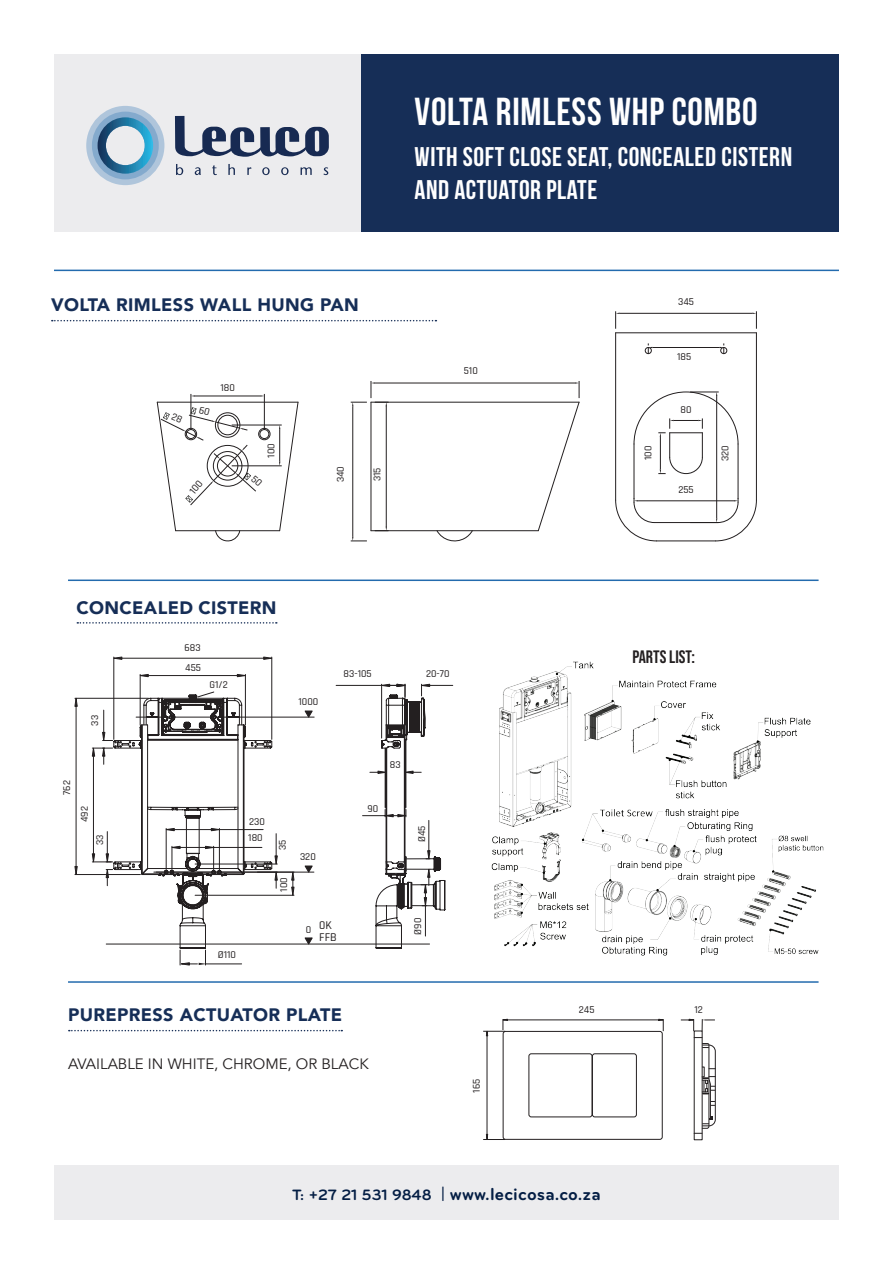
<style>
.page{position:relative;width:893px;height:1263px;background:#fff}
.page>*{position:absolute;margin:0;border:0;box-sizing:border-box;transform-origin:0 0}
.t1{font:39px "Bebas Neue";letter-spacing:.02em;color:#fff}
.t2{font:27px/32.4px "Bebas Neue";letter-spacing:.02em;color:#fff}
.t3{font:900 18px "Avenir";letter-spacing:.02em;color:#162e57}
.t4{font:700 18px "Bryant";letter-spacing:.01em;color:#041e44}
.t5{font:700 18px "Bebas Neue Pro";color:#231f20}
.t6{font:15px "Avenir";color:#231f20}
.t7{font:500 12px/12px "Rajdhani";color:#231f20}
.t8{font:500 10.5px/16.6px "Rajdhani";color:#231f20}
.s1{font-size:15.6px}
</style>
<div class="page">
<div style="left:54px;top:1166px;width:785px;height:54px;background:#ececee"></div>
<hr style="left:68px;top:981px;width:751px;height:2px;background:#236bae">
<svg style="left:69px;top:1030px;width:273px;height:1px"></svg>
<hr style="left:68px;top:579px;width:751px;height:2px;background:#236bae">
<img style="left:491px;top:661px;width:333px;height:295px">
<div style="left:768px;top:745px;width:65px;height:71px;background:#fff"></div>
<hr style="left:75px;top:698px;width:73px;height:1px;background:#231f20">
<hr style="left:75px;top:874px;width:65px;height:1px;background:#231f20">
<hr style="left:76px;top:706px;width:1px;height:160px;background:#231f20">
<svg style="left:75px;top:698px;width:3px;height:9px"></svg>
<svg style="left:75px;top:866px;width:3px;height:8px"></svg>
<hr style="left:271px;top:657px;width:1px;height:82px;background:#231f20">
<hr style="left:114px;top:657px;width:1px;height:82px;background:#231f20">
<hr style="left:122px;top:658px;width:142px;height:1px;background:#231f20">
<svg style="left:263px;top:657px;width:9px;height:3px"></svg>
<svg style="left:113px;top:657px;width:9px;height:3px"></svg>
<svg style="left:92px;top:674px;width:361px;height:291px"></svg>
<svg style="left:77px;top:622px;width:200px;height:2px"></svg>
<hr style="left:54px;top:270px;width:785px;height:1px;background:#236bae">
<div style="left:54px;top:54px;width:307px;height:177px;background:#ececee"></div>
<div style="left:361px;top:54px;width:478px;height:177px;background:#162e57"></div>
<div style="left:503px;top:1031px;width:159px;height:108px;border:1px solid #231f20;border-radius:2px"></div>
<div style="left:528px;top:1053px;width:64px;height:64px;border:1px solid #231f20;border-radius:2px"></div>
<div style="left:592px;top:1053px;width:45px;height:64px;border:1px solid #231f20;border-radius:2px"></div>
<hr style="left:507px;top:1020px;width:152px;height:1px;background:#231f20">
<svg style="left:658px;top:1019px;width:6px;height:12px"></svg>
<hr style="left:487px;top:1036px;width:1px;height:99px;background:#231f20">
<svg style="left:483px;top:1019px;width:25px;height:17px"></svg>
<svg style="left:483px;top:1134px;width:22px;height:6px"></svg>
<svg style="left:694px;top:1037px;width:22px;height:97px"></svg>
<svg style="left:681px;top:1019px;width:14px;height:12px"></svg>
<svg style="left:702px;top:1019px;width:13px;height:12px"></svg>
<svg style="left:52px;top:320px;width:384px;height:1px"></svg>
<hr style="left:615px;top:333px;width:1px;height:167px;background:#231f20">
<hr style="left:756px;top:333px;width:1px;height:167px;background:#231f20">
<hr style="left:616px;top:332px;width:140px;height:1px;background:#231f20">
<hr style="left:656px;top:540px;width:60px;height:1px;background:#231f20">
<hr style="left:654px;top:522px;width:64px;height:1px;background:#231f20">
<hr style="left:633px;top:444px;width:1px;height:58px;background:#231f20">
<hr style="left:738px;top:444px;width:1px;height:58px;background:#231f20">
<div style="left:645px;top:347px;width:7px;height:7px;border:1px solid #231f20;border-radius:50%"></div>
<div style="left:720px;top:347px;width:7px;height:7px;border:1px solid #231f20;border-radius:50%"></div>
<hr style="left:620px;top:313px;width:132px;height:1px;background:#231f20">
<svg style="left:615px;top:311px;width:5px;height:18px"></svg>
<svg style="left:752px;top:311px;width:5px;height:18px"></svg>
<hr style="left:652px;top:347px;width:68px;height:1px;background:#231f20">
<svg style="left:648px;top:343px;width:4px;height:11px"></svg>
<svg style="left:720px;top:343px;width:4px;height:11px"></svg>
<hr style="left:716px;top:396px;width:1px;height:122px;background:#231f20">
<hr style="left:638px;top:500px;width:96px;height:1px;background:#231f20">
<svg style="left:615px;top:498px;width:42px;height:44px"></svg>
<svg style="left:690px;top:498px;width:67px;height:44px"></svg>
<svg style="left:633px;top:391px;width:106px;height:84px"></svg>
<hr style="left:371px;top:402px;width:208px;height:1px;background:#231f20">
<hr style="left:371px;top:530px;width:167px;height:1px;background:#231f20">
<hr style="left:370px;top:402px;width:1px;height:129px;background:#231f20">
<svg style="left:436px;top:530px;width:38px;height:12px"></svg>
<hr style="left:386px;top:406px;width:1px;height:121px;background:#231f20">
<hr style="left:375px;top:383px;width:200px;height:1px;background:#231f20">
<svg style="left:537px;top:381px;width:43px;height:151px"></svg>
<hr style="left:352px;top:406px;width:1px;height:131px;background:#231f20">
<svg style="left:351px;top:381px;width:37px;height:25px"></svg>
<svg style="left:351px;top:537px;width:16px;height:5px"></svg>
<hr style="left:191px;top:394px;width:1px;height:36px;background:#231f20">
<hr style="left:264px;top:394px;width:1px;height:36px;background:#231f20">
<svg style="left:175px;top:116px;width:154px;height:59px"></svg>
<svg style="left:86px;top:106px;width:78px;height:79px"></svg>
<svg style="left:156px;top:395px;width:143px;height:147px"></svg>
<h1 class="t1" style="left:415px;top:90px;width:345px">VOLTA RIMLESS WHP COMBO</h1>
<h2 class="t2" style="left:415px;top:140px;width:379px">WITH SOFT CLOSE SEAT, CONCEALED CISTERN<br>AND ACTUATOR PLATE</h2>
<h3 class="t3" style="left:51px;top:290px;width:309px">VOLTA RIMLESS WALL HUNG PAN</h3>
<p class="t8" style="left:678px;top:294px;width:17px">345</p>
<p class="t8" style="left:220px;top:380px;width:16px">180</p>
<p class="t8" style="left:263px;top:458px;width:16px;rotate:-90deg">100</p>
<p class="t8" style="left:332px;top:482px;width:18px;rotate:-90deg">340</p>
<p class="t8" style="left:369px;top:481px;width:15px;rotate:-90deg">315</p>
<p class="t8" style="left:464px;top:363px;width:15px">510</p>
<p class="t8" style="left:677px;top:348px;width:16px">185</p>
<p class="t8" style="left:680px;top:402px;width:12px">80</p>
<p class="t8" style="left:640px;top:460px;width:16px;rotate:-90deg">100</p>
<p class="t8" style="left:717px;top:461px;width:17px;rotate:-90deg">320</p>
<p class="t8" style="left:678px;top:482px;width:17px">255</p>
<h3 class="t3" style="left:77px;top:592px;width:202px">CONCEALED CISTERN</h3>
<p class="t8" style="left:87px;top:725px;width:12px;rotate:-90deg">33</p>
<p class="t8" style="left:59px;top:795px;width:16px;rotate:-90deg">762</p>
<p class="t8" style="left:76px;top:822px;width:17px;rotate:-90deg">492</p>
<p class="t8" style="left:92px;top:845px;width:12px;rotate:-90deg">33</p>
<p class="t8" style="left:185px;top:640px;width:18px">683</p>
<p class="t8" style="left:185px;top:659px;width:17px">455</p>
<p class="t8" style="left:209px;top:676px;width:20px">G1/2</p>
<p class="t8" style="left:299px;top:693px;width:21px">1000</p>
<p class="t8" style="left:344px;top:665px;width:30px">83-105</p>
<p class="t8" style="left:426px;top:665px;width:25px">20-70</p>
<p class="t8" style="left:248px;top:813px;width:18px">230<br>180</p>
<p class="t8" style="left:218px;top:947px;width:20px">Ø110</p>
<p class="t8" style="left:275px;top:850px;width:12px;rotate:-90deg">35</p>
<p class="t8" style="left:276px;top:892px;width:16px;rotate:-90deg">100</p>
<p class="t8" style="left:300px;top:849px;width:17px">320</p>
<p class="t8" style="left:306px;top:921px;width:7px">0</p>
<p class="t7" style="left:319px;top:919px;width:19px">0K<br>FFB</p>
<p class="t8" style="left:390px;top:757px;width:12px">83</p>
<p class="t8" style="left:367px;top:800px;width:12px">90</p>
<p class="t8" style="left:414px;top:842px;width:18px;rotate:-90deg">Ø45</p>
<p class="t8" style="left:410px;top:934px;width:18px;rotate:-90deg">Ø90</p>
<h3 class="t3" style="left:68px;top:1000px;width:275px">PUREPRESS ACTUATOR PLATE</h3>
<h3 class="t6" style="left:68px;top:1054px;width:302px">AVAILABLE IN WHITE, CHROME, OR BLACK</h3>
<p class="t8" style="left:468px;top:1092px;width:15px;rotate:-90deg">165</p>
<h3 class="t5" style="left:632px;top:646px;width:64px">PARTS LIST:</h3>
<p class="t8" style="left:579px;top:1002px;width:17px">245</p>
<p class="t8" style="left:694px;top:1002px;width:10px">12</p>
<h3 class="t4" style="left:292px;top:1183px;width:310px"><span class="s1">T: +27 21 531 9848 |</span> www.lecicosa.co.za</h3>
</div>
